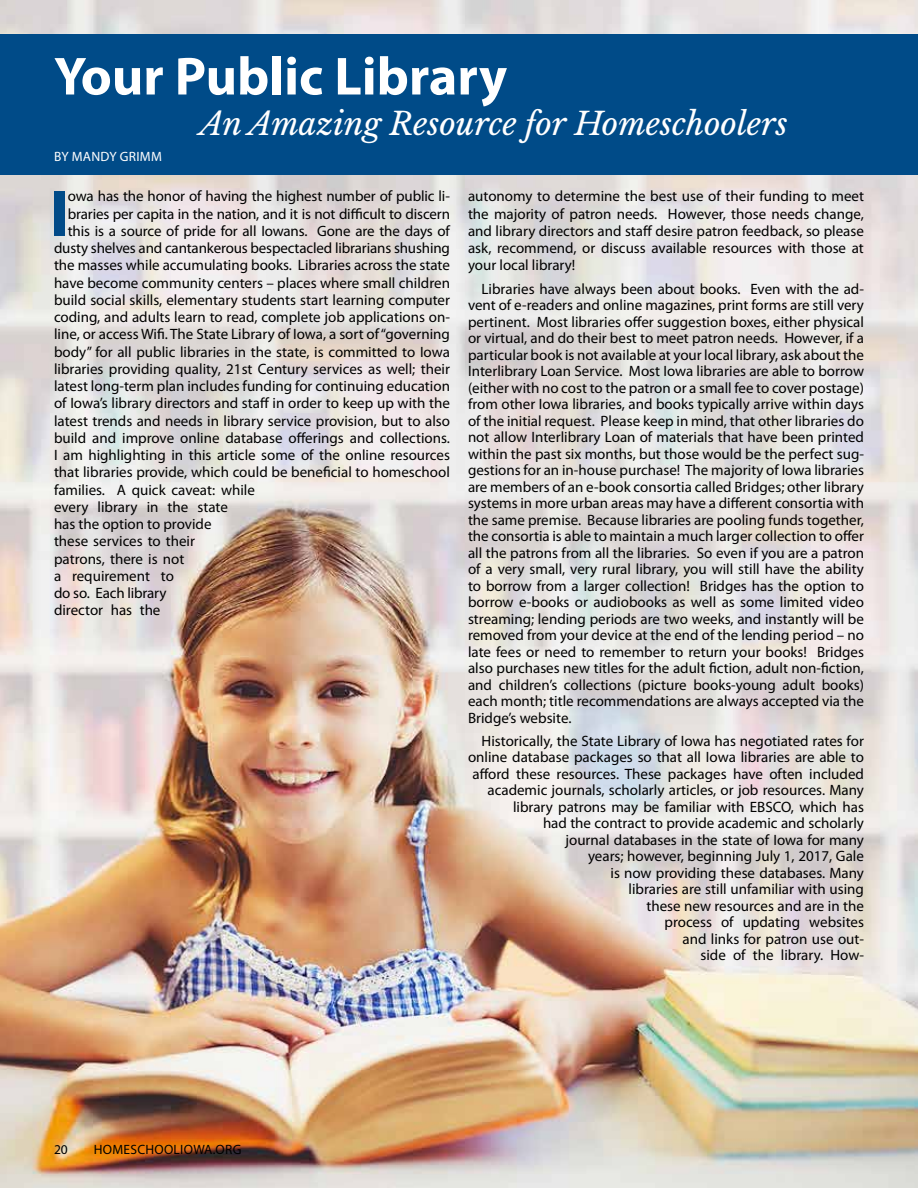
<style>
.page{position:relative;width:918px;height:1188px;background:#fff}
.page>*{position:absolute;margin:0;border:0;box-sizing:border-box;transform-origin:0 0}
.t1{font:700 66.15px "Myriad Pro";color:#004b88}
.t2{font:700 54px "Myriad Pro";color:#fff}
.t3{font:italic 31.5px "Libre Baskerville";color:#fff}
.t4{font:15px/16.5px "Myriad Pro";color:#000;text-align:justify}
.t5{font:13.5px "Myriad Pro";letter-spacing:.02em;color:#000}
.t6{font:13.5px "Myriad Pro";letter-spacing:.02em;color:#fff}
</style>
<div class="page">
<img style="left:0;top:0;width:918px;height:1188px">
<div style="left:0;top:34px;width:918px;height:140px;background:#004b88"></div>
<h2 class="t2" style="left:54px;top:41px;width:455px">Your Public Library</h2>
<h3 class="t3" style="left:200px;top:104px;width:590px">An Amazing Resource for Homeschoolers</h3>
<p class="t6" style="left:54px;top:148px;width:109px">BY MANDY GRIMM</p>
<h1 class="t1" style="left:50px;top:170px;width:20px">I</h1>
<p class="t4" style="left:68px;top:188px;width:384px">owa has the honor of having the highest number of public li-</p>
<p class="t4" style="left:68px;top:205px;width:384px">braries per capita in the nation, and it is not difficult to discern</p>
<p class="t4" style="left:68px;top:222px;width:384px">this is a source of pride for all Iowans. Gone are the days of</p>
<p class="t4" style="left:54px;top:240px;width:397px">dusty shelves and cantankerous bespectacled librarians shushing</p>
<p class="t4" style="left:54px;top:257px;width:398px">the masses while accumulating books. Libraries across the state</p>
<p class="t4" style="left:54px;top:274px;width:398px">have become community centers – places where small children</p>
<p class="t4" style="left:54px;top:291px;width:397px">build social skills, elementary students start learning computer</p>
<p class="t4" style="left:54px;top:309px;width:398px">coding, and adults learn to read, complete job applications on-</p>
<p class="t4" style="left:54px;top:326px;width:397px">line, or access Wifi. The State Library of Iowa, a sort of “governing</p>
<p class="t4" style="left:54px;top:343px;width:397px">body” for all public libraries in the state, is committed to Iowa</p>
<p class="t4" style="left:54px;top:360px;width:397px">libraries providing quality, 21st Century services as well; their</p>
<p class="t4" style="left:54px;top:378px;width:397px">latest long-term plan includes funding for continuing education</p>
<p class="t4" style="left:54px;top:395px;width:398px">of Iowa’s library directors and staff in order to keep up with the</p>
<p class="t4" style="left:54px;top:412px;width:398px">latest trends and needs in library service provision, but to also</p>
<p class="t4" style="left:54px;top:429px;width:398px">build and improve online database offerings and collections.</p>
<p class="t4" style="left:54px;top:447px;width:398px">I am highlighting in this article some of the online resources</p>
<p class="t4" style="left:54px;top:464px;width:397px">that libraries provide, which could be beneficial to homeschool</p>
<p class="t4" style="left:54px;top:481px;width:202px">families. A quick caveat: while</p>
<p class="t4" style="left:54px;top:498px;width:176px">every library in the state</p>
<p class="t4" style="left:54px;top:516px;width:159px">has the option to provide</p>
<p class="t4" style="left:54px;top:533px;width:143px">these services to their</p>
<p class="t4" style="left:54px;top:550px;width:132px">patrons, there is not</p>
<p class="t4" style="left:54px;top:567px;width:121px">a requirement to</p>
<p class="t4" style="left:54px;top:585px;width:114px">do so. Each library</p>
<p class="t4" style="left:54px;top:602px;width:108px">director has the</p>
<p class="t4" style="left:468px;top:187px;width:398px;line-height:17.2px">autonomy to determine the best use of their funding to meet the majority of patron needs. However, those needs change, and library directors and staff desire patron feedback, so please ask, recommend, or discuss available resources with those at your local library!</p>
<p class="t4" style="left:468px;top:280px;width:398px;text-indent:14px">Libraries have always been about books. Even with the ad&shy;vent of e-readers and online magazines, print forms are still very pertinent. Most libraries offer suggestion boxes, either physical or virtual, and do their best to meet patron needs. However, if a particular book is not available at your local library, ask about the Interlibrary Loan Service. Most Iowa libraries are able to borrow (either with no cost to the patron or a small fee to cover postage) from other Iowa libraries, and books typically arrive within days of the initial request. Please keep in mind, that other libraries do not allow Interlibrary Loan of materials that have been printed within the past six months, but those would be the perfect sug&shy;gestions for an in-house purchase! The majority of Iowa libraries are members of an e-book consortia called Bridges; other library systems in more urban areas may have a different consortia with the same premise. Because libraries are pooling funds together, the consortia is able to maintain a much larger collection to offer all the patrons from all the libraries. So even if you are a patron of a very small, very rural library, you will still have the ability to borrow from a larger collection! Bridges has the option to borrow e-books or audiobooks as well as some limited video streaming; lending periods are two weeks, and instantly will be removed from your device at the end of the lending period – no late fees or need to remember to return your books! Bridges also purchases new titles for the adult fiction, adult non-fiction, and children’s collections (picture books-young adult books) each month; title recommendations are always accepted via the Bridge’s website.</p>
<p class="t4" style="left:468px;top:732px;width:398px;text-align:right">Historically, the State Library of Iowa has negotiated rates for online database packages so that all Iowa libraries are able to afford these resources. These packages have often included academic journals, scholarly articles, or job resources. Many library patrons may be familiar with EBSCO, which has<br>had the contract to provide academic and scholarly<br>journal databases in the state of Iowa for many<br>years; however, beginning July 1, 2017, Gale<br>is now providing these databases. Many<br>libraries are still unfamiliar with using<br>these new resources and are in the<br>process of updating websites<br>and links for patron use out-<br>side of the library. How-</p>
<p class="t5" style="left:54px;top:1139px;width:15px">20</p>
<p class="t5" style="left:94px;top:1139px;width:149px">HOMESCHOOLIOWA.ORG</p>
<p class="t5" style="left:54px;top:1141px;width:15px">20</p>
<p class="t5" style="left:94px;top:1141px;width:149px">HOMESCHOOLIOWA.ORG</p>
</div>
